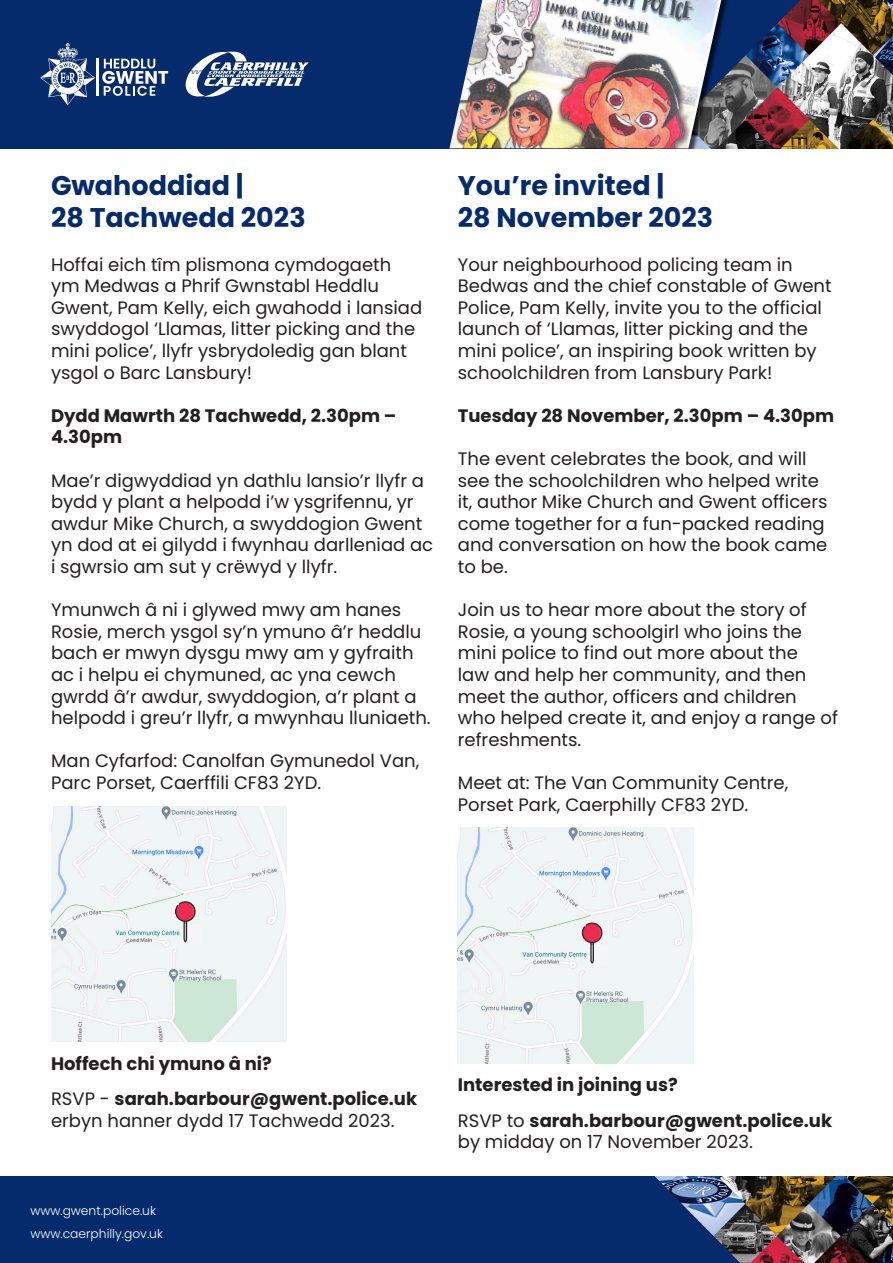
<style>
.page{position:relative;width:893px;height:1263px;background:#fff}
.page>*{position:absolute;margin:0;border:0;box-sizing:border-box;transform-origin:0 0}
.t1{font:700 27px "Poppins";color:#052b6c}
.t2{font:18px/21.6px "Poppins";color:#231f20}
.t3{font:700 18px/21.6px "Poppins";color:#231f20}
.t4{font:300 12.3px/23.1px "Poppins";color:#fff}
.s1{font-weight:700}
</style>
<div class="page">
<div style="left:0;top:1176px;width:893px;height:87px;background:#052b6c"></div>
<img style="left:654px;top:1176px;width:239px;height:87px">
<div style="left:0;top:0;width:893px;height:148px;background:#052b6c"></div>
<img style="left:734px;top:0;width:159px;height:148px">
<hr style="left:97px;top:59px;width:2px;height:37px;background:#fff">
<svg style="left:102px;top:59px;width:66px;height:37px"></svg>
<svg style="left:40px;top:43px;width:55px;height:62px"></svg>
<svg style="left:185px;top:51px;width:123px;height:46px"></svg>
<div style="left:442px;top:0;width:292px;height:148px;background:#231f20;opacity:.75"></div>
<img style="left:449px;top:0;width:272px;height:148px">
<img style="left:51px;top:807px;width:235px;height:235px">
<div style="left:181px;top:924px;width:20px;height:20px;background:#f4f5f6"></div>
<svg style="left:175px;top:901px;width:21px;height:41px"></svg>
<img style="left:458px;top:828px;width:235px;height:235px">
<div style="left:587px;top:945px;width:21px;height:20px;background:#f4f5f6"></div>
<svg style="left:582px;top:922px;width:20px;height:41px"></svg>
<p class="t1" style="left:51px;top:170px;width:194px">Gwahoddiad |</p>
<p class="t1" style="left:51px;top:202px;width:256px">28 Tachwedd 2023</p>
<p class="t2" style="left:51px;top:253px;width:373px">Hoffai eich tîm plismona cymdogaeth ym Medwas a Phrif Gwnstabl Heddlu Gwent, Pam Kelly, eich gwahodd i lansiad swyddogol ‘Llamas, litter picking and the mini police’, llyfr ysbrydoledig gan blant ysgol o Barc Lansbury!</p>
<p class="t3" style="left:51px;top:405px;width:347px">Dydd Mawrth 28 Tachwedd, 2.30pm –<br>4.30pm</p>
<p class="t2" style="left:51px;top:469px;width:384px">Mae’r digwyddiad yn dathlu lansio’r llyfr a bydd y plant a helpodd i’w ysgrifennu, yr awdur Mike Church, a swyddogion Gwent yn dod at ei gilydd i fwynhau darlleniad ac i sgwrsio am sut y crëwyd y llyfr.</p>
<p class="t2" style="left:51px;top:599px;width:381px">Ymunwch â ni i glywed mwy am hanes Rosie, merch ysgol sy’n ymuno â’r heddlu bach er mwyn dysgu mwy am y gyfraith ac i helpu ei chymuned, ac yna cewch gwrdd â’r awdur, swyddogion, a’r plant a helpodd i greu’r llyfr, a mwynhau lluniaeth.</p>
<p class="t2" style="left:51px;top:750px;width:370px">Man Cyfarfod: Canolfan Gymunedol Van,<br>Parc Porset, Caerffili CF83 2YD.</p>
<p class="t1" style="left:458px;top:170px;width:208px">You’re invited |</p>
<p class="t1" style="left:458px;top:202px;width:257px">28 November 2023</p>
<p class="t2" style="left:458px;top:253px;width:375px">Your neighbourhood policing team in Bedwas and the chief constable of Gwent Police, Pam Kelly, invite you to the official launch of ‘Llamas, litter picking and the mini police’, an inspiring book written by schoolchildren from Lansbury Park!</p>
<p class="t3" style="left:458px;top:405px;width:378px">Tuesday 28 November, 2.30pm – 4.30pm</p>
<p class="t2" style="left:458px;top:448px;width:371px">The event celebrates the book, and will see the schoolchildren who helped write it, author Mike Church and Gwent officers come together for a fun-packed reading and conversation on how the book came to be.</p>
<p class="t2" style="left:458px;top:599px;width:382px">Join us to hear more about the story of Rosie, a young schoolgirl who joins the mini police to find out more about the<br>law and help her community, and then meet the author, officers and children who helped create it, and enjoy a range of refreshments.</p>
<p class="t2" style="left:458px;top:772px;width:332px">Meet at: The Van Community Centre,<br>Porset Park, Caerphilly CF83 2YD.</p>
<p class="t3" style="left:51px;top:1053px;width:222px">Hoffech chi ymuno â ni?</p>
<p class="t2" style="left:51px;top:1088px;width:368px">RSVP - <span class="s1">sarah.barbour@gwent.police.uk </span>erbyn hanner dydd 17 Tachwedd 2023.</p>
<p class="t4" style="left:30px;top:1199px;width:134px">www.gwent.police.uk www.caerphilly.gov.uk</p>
<p class="t3" style="left:458px;top:1074px;width:221px">Interested in joining us?</p>
<p class="t2" style="left:458px;top:1109px;width:376px">RSVP to <span class="s1">sarah.barbour@gwent.police.uk </span>by midday on 17 November 2023.</p>
</div>
